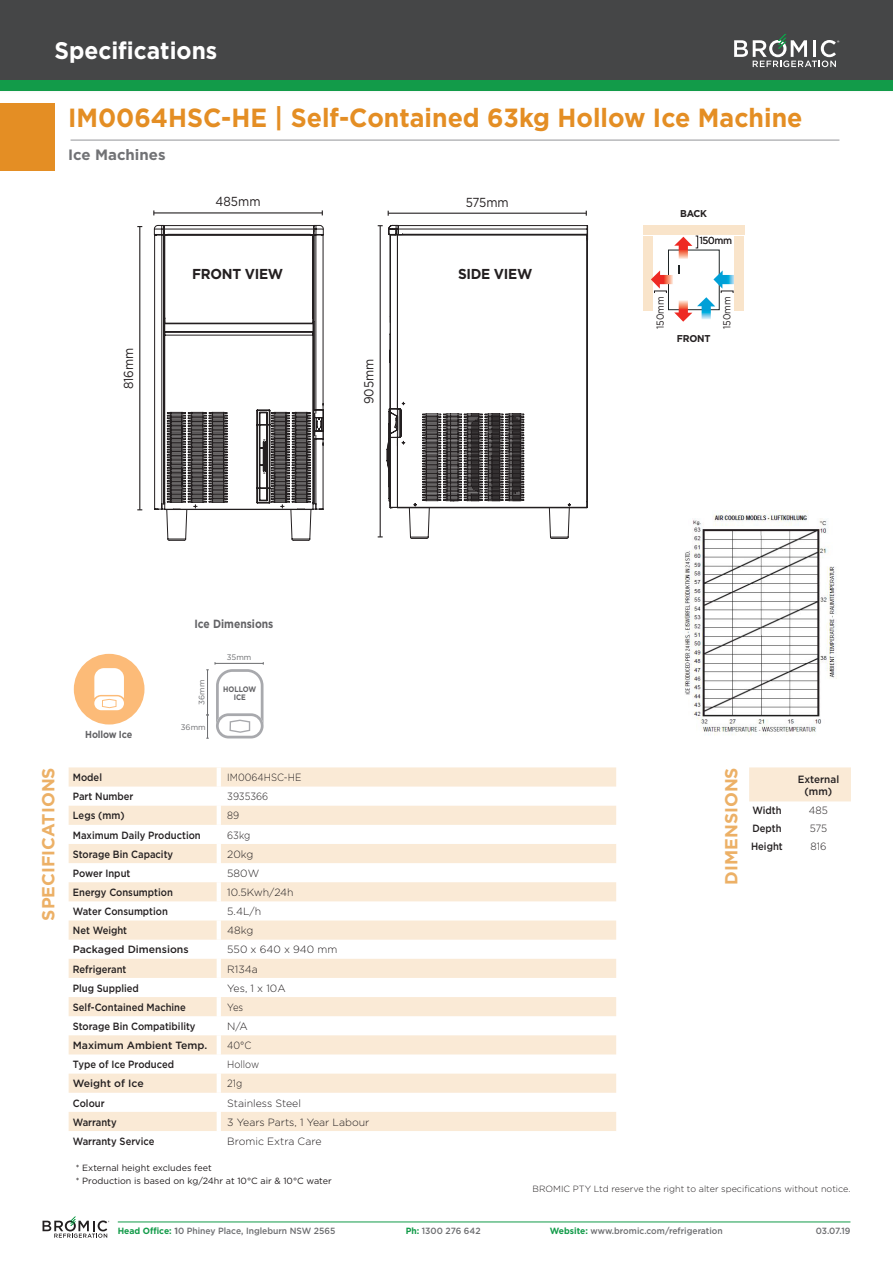
<style>
.page{position:relative;width:893px;height:1263px;background:#fff}
.page>*{position:absolute;margin:0;border:0;box-sizing:border-box;transform-origin:0 0}
.t1{font:700 26.25px "Gotham";color:#e48e24;scale:.95 1}
.t2{font:700 24px "Gotham";color:#fff;scale:.95 1}
.t3{font:700 17.55px "Gotham";color:#e48e24}
.t4{font:700 15px "Gotham";color:#717275}
.t5{font:700 14.4px "Gotham";letter-spacing:-.02em;color:#231f20;scale:.95 1}
.t6{font:13.05px "Gotham";color:#231f20;scale:.9 1}
.t7{font:700 11.85px "Gotham";color:#636366;scale:.87 1}
.t8{font:500 10.5px "Gotham";color:#231f20;scale:.9 1}
.t9{font:300 10.5px "Gotham";color:#231f20}
.t10{font:500 10.5px "Gotham";color:#231f20}
.t11{font:300 10.5px "Gotham";color:#231f20;scale:.9 1}
.t12{font:500 10.5px/12px "Gotham";color:#231f20;text-align:center;scale:.95 1}
.t13{font:300 10.5px "Gotham";color:#231f20;scale:.95 1}
.t14{font:10.2px "Gotham";letter-spacing:-.02em;color:#231f20;scale:.9 1}
.t15{font:700 10.2px "Gotham";letter-spacing:-.02em;color:#636366;scale:.9 1}
.t16{font:700 9.9px "Gotham";letter-spacing:-.02em;color:#231f20;scale:.95 1}
.t17{font:500 9px "Gotham";color:#6c6d70;scale:.95 1}
.t18{font:9px "Gotham";color:#231f20;scale:.95 1}
.t19{font:300 9px "Gotham";color:#231f20}
.t20{font:7.95px "Gotham";color:#6c6d70}
.t21{font:700 7.95px "Gotham";color:#636366;scale:.88 1}
.s1{font-weight:700;color:#129b49}
.s2{font-weight:700}
</style>
<div class="page">
<hr style="left:118px;top:1221px;width:732px;height:1px;background:#129b49">
<hr style="left:71px;top:140px;width:768px;height:1px;background:#939598">
<svg style="left:43px;top:1216px;width:66px;height:22px"></svg>
<div style="left:0;top:103px;width:54px;height:67px;background:#e48e24"></div>
<div style="left:0;top:0;width:893px;height:94px;background:#fafafa"></div>
<div style="left:0;top:0;width:893px;height:84px;background:#454647"></div>
<div style="left:0;top:80px;width:893px;height:11px;background:#129b49"></div>
<svg style="left:734px;top:34px;width:105px;height:33px"></svg>
<svg style="left:69px;top:767px;width:547px;height:364px;fill:#faebd8"></svg>
<hr style="left:217px;top:767px;width:4px;height:19px;background:#fff">
<hr style="left:217px;top:786px;width:4px;height:20px;background:#fff">
<hr style="left:217px;top:806px;width:4px;height:19px;background:#fff">
<hr style="left:217px;top:825px;width:4px;height:19px;background:#fff">
<hr style="left:217px;top:844px;width:4px;height:19px;background:#fff">
<hr style="left:217px;top:863px;width:4px;height:19px;background:#fff">
<hr style="left:217px;top:882px;width:4px;height:19px;background:#fff">
<hr style="left:217px;top:901px;width:4px;height:19px;background:#fff">
<hr style="left:217px;top:920px;width:4px;height:20px;background:#fff">
<hr style="left:217px;top:940px;width:4px;height:19px;background:#fff">
<hr style="left:217px;top:959px;width:4px;height:19px;background:#fff">
<hr style="left:217px;top:978px;width:4px;height:19px;background:#fff">
<hr style="left:217px;top:997px;width:4px;height:19px;background:#fff">
<hr style="left:217px;top:1016px;width:4px;height:19px;background:#fff">
<hr style="left:217px;top:1035px;width:4px;height:19px;background:#fff">
<hr style="left:217px;top:1054px;width:4px;height:19px;background:#fff">
<hr style="left:217px;top:1073px;width:4px;height:20px;background:#fff">
<hr style="left:217px;top:1093px;width:4px;height:19px;background:#fff">
<hr style="left:217px;top:1112px;width:4px;height:19px;background:#fff">
<svg style="left:388px;top:225px;width:200px;height:284px"></svg>
<svg style="left:154px;top:225px;width:170px;height:285px"></svg>
<svg style="left:164px;top:234px;width:160px;height:307px"></svg>
<hr style="left:388px;top:213px;width:198px;height:1px;background:#231f20">
<hr style="left:380px;top:226px;width:1px;height:311px;background:#231f20">
<svg style="left:378px;top:334px;width:192px;height:205px"></svg>
<hr style="left:154px;top:212px;width:168px;height:1px;background:#231f20">
<hr style="left:139px;top:227px;width:1px;height:283px;background:#231f20">
<div style="left:668px;top:250px;width:51px;height:60px;border:1px solid #1f2526"></div>
<div style="left:643px;top:236px;width:10px;height:75px;background:#f9e4ca"></div>
<div style="left:734px;top:236px;width:10px;height:75px;background:#f9e4ca"></div>
<div style="left:643px;top:225px;width:102px;height:10px;background:#f9e4ca"></div>
<svg style="left:674px;top:236px;width:24px;height:23px"></svg>
<svg style="left:651px;top:265px;width:83px;height:57px"></svg>
<img style="left:684px;top:510px;width:153px;height:225px">
<div style="left:749px;top:767px;width:102px;height:34px;background:#faead6"></div>
<div style="left:74px;top:654px;width:70px;height:70px;background:#fcbb78;border-radius:50%"></div>
<svg style="left:94px;top:668px;width:30px;height:42px"></svg>
<hr style="left:207px;top:670px;width:1px;height:45px;background:#6c6d70">
<svg style="left:215px;top:662px;width:49px;height:76px"></svg>
<svg style="left:206px;top:714px;width:3px;height:25px"></svg>
<h2 class="t2" style="left:54px;top:36px;width:173px">Specifications</h2>
<p class="t1" style="left:68px;top:102px;width:775px">IM0064HSC-HE | Self-Contained 63kg Hollow Ice Machine</p>
<p class="t4" style="left:68px;top:146px;width:99px">Ice Machines</p>
<p class="t6" style="left:121px;top:389px;width:48px;rotate:-90deg">816mm</p>
<p class="t6" style="left:216px;top:194px;width:51px">485mm</p>
<p class="t6" style="left:466px;top:194px;width:49px">575mm</p>
<p class="t5" style="left:192px;top:265px;width:97px">FRONT VIEW</p>
<p class="t5" style="left:458px;top:265px;width:80px">SIDE VIEW</p>
<p class="t6" style="left:361px;top:404px;width:52px;rotate:-90deg">905mm</p>
<p class="t15" style="left:85px;top:729px;width:54px">Hollow Ice</p>
<p class="t7" style="left:194px;top:617px;width:92px">Ice Dimensions</p>
<p class="t20" style="left:227px;top:653px;width:26px">35mm</p>
<p class="t20" style="left:197px;top:705px;width:26px;rotate:-90deg">36mm</p>
<p class="t20" style="left:181px;top:722px;width:26px">36mm</p>
<p class="t21" style="left:223px;top:684px;width:39px">HOLLOW</p>
<p class="t21" style="left:234px;top:693px;width:15px">ICE</p>
<p class="t16" style="left:680px;top:207px;width:30px">BACK</p>
<p class="t14" style="left:699px;top:234px;width:38px">150mm</p>
<p class="t14" style="left:654px;top:329px;width:37px;rotate:-90deg">150mm</p>
<p class="t14" style="left:720px;top:329px;width:37px;rotate:-90deg">150mm</p>
<p class="t16" style="left:677px;top:332px;width:37px">FRONT</p>
<h3 class="t3" style="left:38px;top:920px;width:155px;rotate:-90deg">SPECIFICATIONS</h3>
<p class="t8" style="left:73px;top:771px;width:34px">Model</p>
<p class="t11" style="left:227px;top:771px;width:84px">IM0064HSC-HE</p>
<p class="t8" style="left:73px;top:790px;width:69px">Part Number</p>
<p class="t11" style="left:227px;top:790px;width:47px">3935366</p>
<p class="t8" style="left:73px;top:809px;width:59px">Legs (mm)</p>
<p class="t11" style="left:227px;top:809px;width:15px">89</p>
<p class="t8" style="left:73px;top:828px;width:144px">Maximum Daily Production</p>
<p class="t11" style="left:227px;top:828px;width:27px">63kg</p>
<p class="t8" style="left:73px;top:848px;width:113px">Storage Bin Capacity</p>
<p class="t9" style="left:227px;top:848px;width:28px">20kg</p>
<p class="t8" style="left:73px;top:867px;width:65px">Power Input</p>
<p class="t9" style="left:227px;top:867px;width:33px">580W</p>
<p class="t8" style="left:73px;top:886px;width:113px">Energy Consumption</p>
<p class="t9" style="left:227px;top:886px;width:68px">10.5Kwh/24h</p>
<p class="t8" style="left:73px;top:905px;width:107px">Water Consumption</p>
<p class="t9" style="left:227px;top:905px;width:35px">5.4L/h</p>
<p class="t8" style="left:73px;top:924px;width:62px">Net Weight</p>
<p class="t9" style="left:227px;top:924px;width:28px">48kg</p>
<p class="t10" style="left:73px;top:943px;width:117px">Packaged Dimensions</p>
<p class="t9" style="left:227px;top:943px;width:112px">550 x 640 x 940 mm</p>
<p class="t8" style="left:73px;top:962px;width:61px">Refrigerant</p>
<p class="t9" style="left:227px;top:962px;width:32px">R134a</p>
<p class="t8" style="left:73px;top:982px;width:75px">Plug Supplied</p>
<p class="t9" style="left:227px;top:982px;width:60px">Yes, 1 x 10A</p>
<p class="t8" style="left:73px;top:1001px;width:127px">Self-Contained Machine</p>
<p class="t11" style="left:227px;top:1001px;width:19px">Yes</p>
<p class="t8" style="left:73px;top:1020px;width:138px">Storage Bin Compatibility</p>
<p class="t9" style="left:227px;top:1020px;width:22px">N/A</p>
<p class="t10" style="left:73px;top:1039px;width:136px">Maximum Ambient Temp.</p>
<p class="t11" style="left:227px;top:1039px;width:28px">40°C</p>
<p class="t8" style="left:73px;top:1058px;width:114px">Type of Ice Produced</p>
<p class="t11" style="left:227px;top:1058px;width:37px">Hollow</p>
<p class="t10" style="left:73px;top:1077px;width:72px">Weight of Ice</p>
<p class="t11" style="left:227px;top:1077px;width:18px">21g</p>
<p class="t8" style="left:73px;top:1096px;width:37px">Colour</p>
<p class="t9" style="left:227px;top:1096px;width:75px">Stainless Steel</p>
<p class="t8" style="left:73px;top:1115px;width:50px">Warranty</p>
<p class="t9" style="left:227px;top:1115px;width:144px">3 Years Parts, 1 Year Labour</p>
<p class="t8" style="left:73px;top:1135px;width:92px">Warranty Service</p>
<p class="t9" style="left:227px;top:1135px;width:96px">Bromic Extra Care</p>
<p class="t18" style="left:76px;top:1162px;width:144px">* External height excludes feet</p>
<p class="t18" style="left:76px;top:1175px;width:271px">* Production is based on kg/24hr at 10°C air &amp; 10°C water</p>
<h3 class="t3" style="left:721px;top:885px;width:119px;rotate:-90deg">DIMENSIONS</h3>
<p class="t8" style="left:752px;top:804px;width:34px">Width</p>
<p class="t8" style="left:752px;top:822px;width:34px">Depth</p>
<p class="t8" style="left:751px;top:840px;width:37px">Height</p>
<p class="t12" style="left:798px;top:773px;width:45px">External (mm)</p>
<p class="t13" style="left:809px;top:804px;width:21px">485</p>
<p class="t13" style="left:810px;top:822px;width:20px">575</p>
<p class="t13" style="left:810px;top:840px;width:18px">816</p>
<p class="t19" style="left:533px;top:1184px;width:319px">BROMIC PTY Ltd reserve the right to alter specifications without notice.</p>
<p class="t17" style="left:118px;top:1226px;width:231px"><span class="s1">Head Office:</span> <span class="s2">1</span>0 Phiney Place, Ingleburn NSW 2565</p>
<p class="t17" style="left:406px;top:1226px;width:80px"><span class="s1">Ph:</span> 1300 276 642</p>
<p class="t17" style="left:550px;top:1226px;width:184px"><span class="s1">Website:</span> www.bromic.com/refrigeration</p>
<p class="t17" style="left:816px;top:1226px;width:38px">03.07.19</p>
</div>
